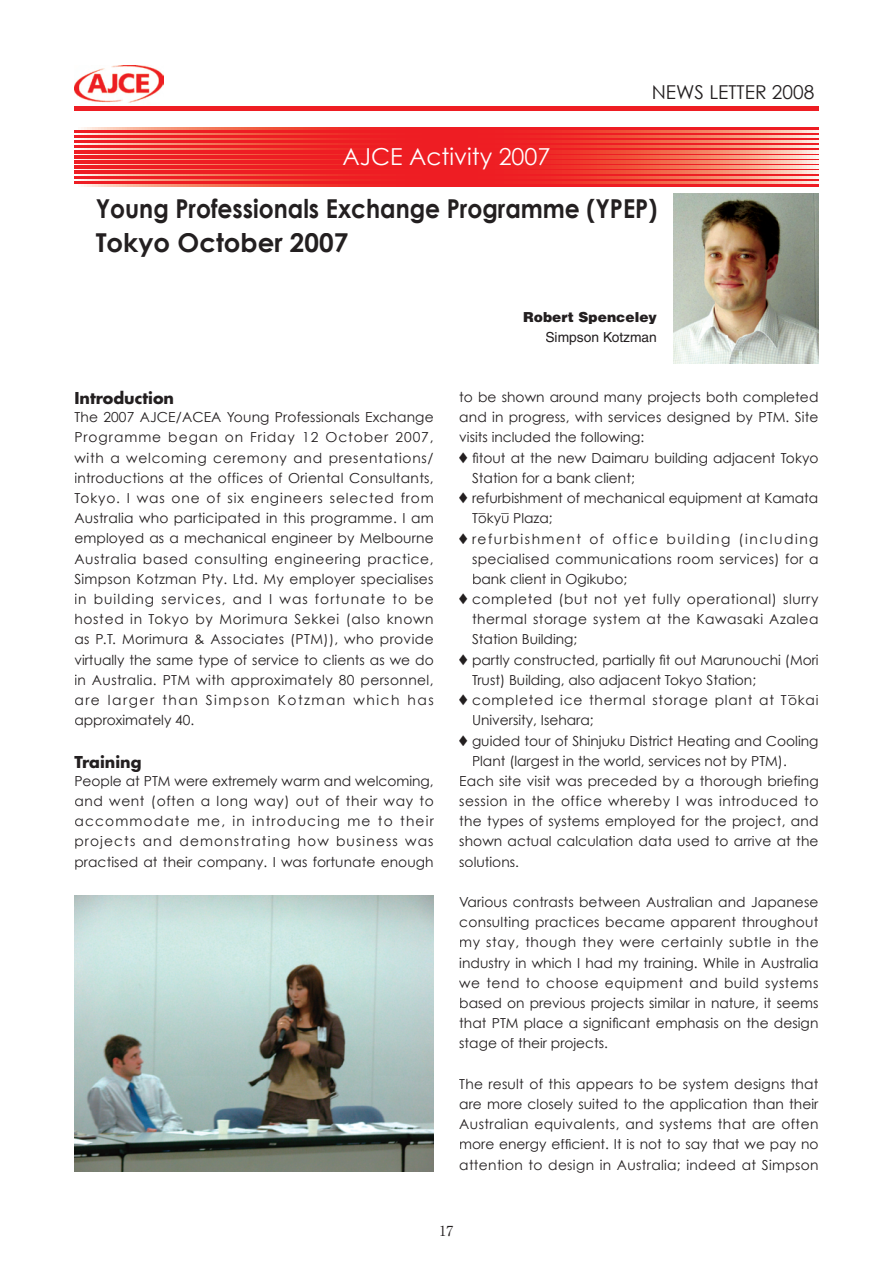
<style>
.page{position:relative;width:893px;height:1263px;background:#fff}
.page>*{position:absolute;margin:0;border:0;box-sizing:border-box;transform-origin:0 0}
.t1{font:700 26.1px/34px "Century Gothic";color:#231f20;scale:.9 1}
.t2{font:23.4px "Century Gothic";color:#fff}
.t3{font:19.2px "Century Gothic";color:#231f20}
.t4{font:700 15.9px "Futura";color:#231f20}
.t5{font:13.8px/20.2px "Century Gothic";letter-spacing:.005em;color:#231f20;text-align:justify}
.t6{font:13.8px "Century Gothic";letter-spacing:.04em;color:#231f20}
.t7{font:13.8px "Century Gothic";letter-spacing:.055em;color:#231f20}
.t8{font:900 13.8px "Helvetica";color:#231f20}
.t9{font:13.8px "Helvetica";color:#231f20}
.t10{font:13.8px "Ryumin Pro";color:#231f20}
.s1{font-family:"Shin Go Pro";font-weight:300;font-size:11.1px}
</style>
<div class="page">
<img style="left:74px;top:66px;width:90px;height:37px">
<div style="left:74px;top:106px;width:745px;height:5px;background:#ee1d23"></div>
<img style="left:674px;top:193px;width:145px;height:171px">
<img style="left:74px;top:896px;width:360px;height:275px">
<svg style="left:74px;top:128px;width:745px;height:58px;background:#f0413d"></svg>
<svg style="left:74px;top:130px;width:745px;height:3px;background:#f0403b"></svg>
<svg style="left:74px;top:135px;width:745px;height:3px;background:#f0403b"></svg>
<svg style="left:74px;top:140px;width:745px;height:3px;background:#f0403b"></svg>
<svg style="left:74px;top:145px;width:745px;height:3px;background:#f0403b"></svg>
<svg style="left:74px;top:151px;width:745px;height:2px"></svg>
<svg style="left:74px;top:156px;width:745px;height:2px"></svg>
<svg style="left:74px;top:161px;width:745px;height:2px"></svg>
<svg style="left:74px;top:166px;width:745px;height:2px"></svg>
<svg style="left:74px;top:171px;width:745px;height:2px"></svg>
<svg style="left:74px;top:176px;width:745px;height:3px;background:#f0403b"></svg>
<svg style="left:74px;top:181px;width:745px;height:3px;background:#f0403b"></svg>
<h2 class="t2" style="left:342px;top:143px;width:210px">AJCE Activity 2007</h2>
<h3 class="t3" style="left:652px;top:81px;width:164px">NEWS LETTER 2008</h3>
<h1 class="t1" style="left:96px;top:191px;width:625px">Young Professionals Exchange Programme (YPEP)<br>Tokyo October 2007</h1>
<p class="t4" style="left:74px;top:387px;width:101px">Introduction</p>
<p class="t5" style="left:74px;top:407px;width:361px">The 2007 AJCE/ACEA Young Professionals Exchange Programme began on Friday 12 October 2007, with a welcoming ceremony and presentations/ introductions at the offices of Oriental Consultants, Tokyo. I was one of six engineers selected from Australia who participated in this programme. I am employed as a mechanical engineer by Melbourne Australia based consulting engineering practice, Simpson Kotzman Pty. Ltd. My employer specialises in building services, and I was fortunate to be hosted in Tokyo by Morimura Sekkei (also known as P.T. Morimura &amp; Associates (PTM)), who provide virtually the same type of service to clients as we do in Australia. PTM with approximately 80 personnel, are larger than Simpson Kotzman which has approximately 40.</p>
<p class="t4" style="left:74px;top:751px;width:69px">Training</p>
<p class="t5" style="left:74px;top:770px;width:361px">People at PTM were extremely warm and welcoming, and went (often a long way) out of their way to accommodate me, in introducing me to their projects and demonstrating how business was practised at their company. I was fortunate enough</p>
<p class="t8" style="left:523px;top:308px;width:135px">Robert Spenceley</p>
<p class="t9" style="left:545px;top:329px;width:113px">Simpson Kotzman</p>
<p class="t5" style="left:459px;top:387px;width:361px">to be shown around many projects both completed and in progress, with services designed by PTM. Site visits included the following:</p>
<p class="t5" style="left:472px;top:448px;width:348px;text-indent:-13px"><span class="s1">◆</span> fitout at the new Daimaru building adjacent Tokyo<br>Station for a bank client;</p>
<p class="t5" style="left:472px;top:488px;width:348px;text-indent:-13px"><span class="s1">◆</span> refurbishment of mechanical equipment at Kamata<br>Toky</p>
<p class="t5" style="left:479px;top:508px;width:76px">¯ u Plaza;</p>
<p class="t5" style="left:502px;top:510px;width:8px">¯</p>
<p class="t5" style="left:472px;top:528px;width:348px;text-indent:-13px"><span class="s1">◆</span> refurbishment of office building (including specialised communications room services) for a bank client in Ogikubo;</p>
<p class="t5" style="left:472px;top:589px;width:348px;text-indent:-13px"><span class="s1">◆</span> completed (but not yet fully operational) slurry thermal storage system at the Kawasaki Azalea Station Building;</p>
<p class="t5" style="left:472px;top:650px;width:348px;text-indent:-13px"><span class="s1">◆</span> partly constructed, partially fit out Marunouchi (Mori<br>Trust) Building, also adjacent Tokyo Station;</p>
<p class="t7" style="left:459px;top:692px;width:361px"><span class="s1">◆</span> completed ice thermal storage plant at Tokai</p>
<p class="t5" style="left:788px;top:692px;width:8px">¯</p>
<p class="t5" style="left:472px;top:710px;width:123px">University, Isehara;</p>
<p class="t5" style="left:459px;top:730px;width:361px"><span class="s1">◆</span> guided tour of Shinjuku District Heating and Cooling</p>
<p class="t5" style="left:472px;top:750px;width:316px">Plant (largest in the world, services not by PTM).</p>
<p class="t5" style="left:459px;top:770px;width:361px">Each site visit was preceded by a thorough briefing</p>
<p class="t6" style="left:459px;top:793px;width:361px">session in the office whereby I was introduced to</p>
<p class="t5" style="left:459px;top:811px;width:361px">the types of systems employed for the project, and</p>
<p class="t5" style="left:459px;top:831px;width:361px">shown actual calculation data used to arrive at the</p>
<p class="t5" style="left:459px;top:851px;width:61px">solutions.</p>
<p class="t5" style="left:459px;top:892px;width:361px">Various contrasts between Australian and Japanese consulting practices became apparent throughout my stay, though they were certainly subtle in the industry in which I had my training. While in Australia we tend to choose equipment and build systems based on previous projects similar in nature, it seems that PTM place a significant emphasis on the design stage of their projects.</p>
<p class="t5" style="left:459px;top:1073px;width:361px">The result of this appears to be system designs that are more closely suited to the application than their Australian equivalents, and systems that are often more energy efficient. It is not to say that we pay no attention to design in Australia; indeed at Simpson</p>
<p class="t10" style="left:440px;top:1220px;width:15px">17</p>
</div>
